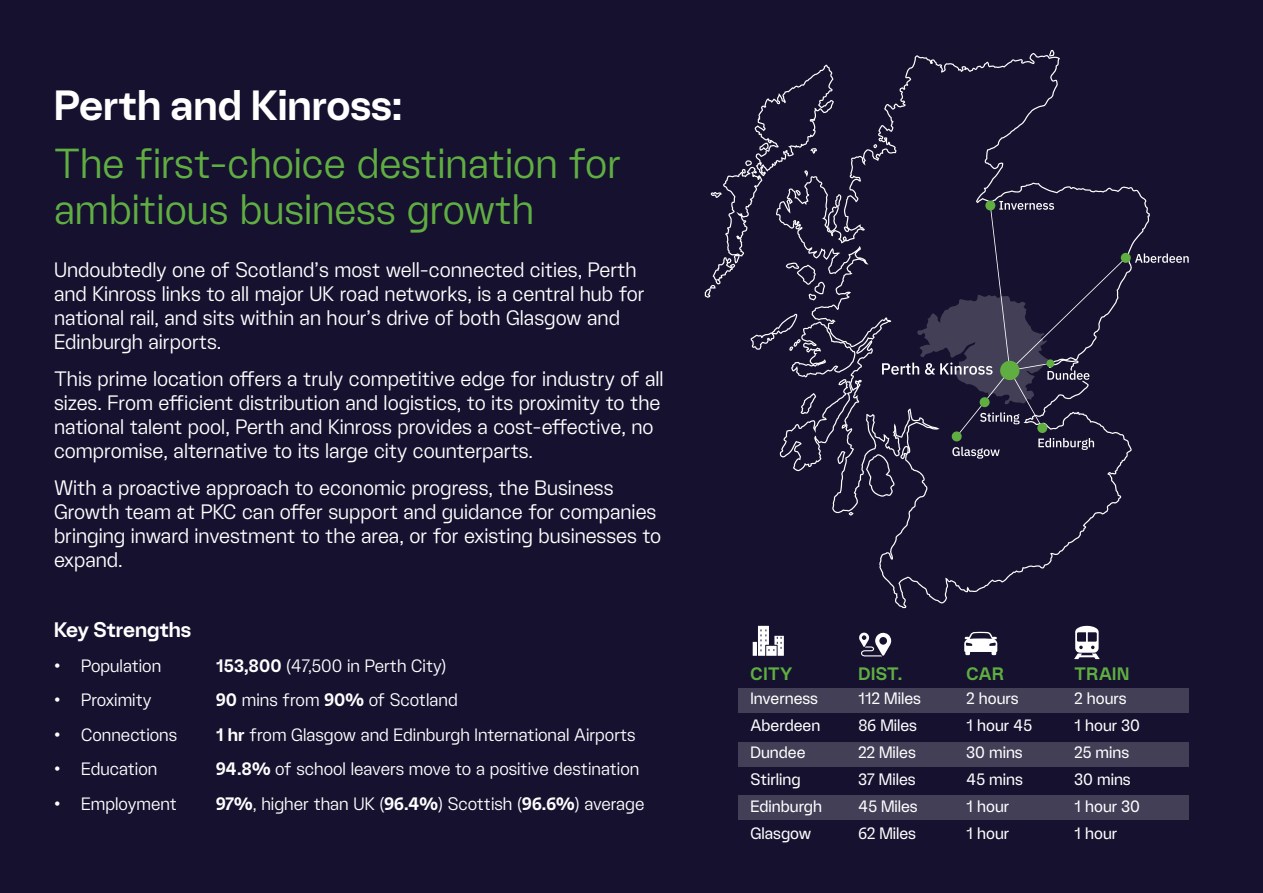
<style>
.page{position:relative;width:1263px;height:893px;background:#15112f}
.page>*{position:absolute;margin:0;border:0;box-sizing:border-box;transform-origin:0 0}
.t1{font:500 42.15px/45.6px "Wasa";color:#60ae42}
.t2{font:700 42.15px "Wasa";color:#fff}
.t3{font:500 21px/24px "Wasa";color:#fff}
.t4{font:700 21px "Wasa";color:#fff}
.t5{font:500 18px "Wasa";color:#fff}
.t6{font:700 18px "Wasa";letter-spacing:.03em;color:#60ae42}
.t7{font:600 16.5px "Wasa";color:#fff}
.s1{font-weight:700}
</style>
<div class="page">
<div style="left:738px;top:688px;width:451px;height:25px;background:#423f57"></div>
<div style="left:738px;top:795px;width:451px;height:25px;background:#423f57"></div>
<div style="left:738px;top:742px;width:451px;height:24px;background:#423f57"></div>
<svg style="left:795px;top:53px;width:355px;height:555px"></svg>
<svg style="left:1049px;top:50px;width:5px;height:7px"></svg>
<svg style="left:848px;top:512px;width:6px;height:3px"></svg>
<svg style="left:873px;top:144px;width:4px;height:4px"></svg>
<svg style="left:705px;top:65px;width:144px;height:235px"></svg>
<svg style="left:750px;top:314px;width:106px;height:157px"></svg>
<svg style="left:1135px;top:253px;width:54px;height:10px"></svg>
<div style="left:1121px;top:253px;width:10px;height:10px;background:#60ae42;border-radius:50%"></div>
<svg style="left:866px;top:201px;width:260px;height:296px"></svg>
<div style="left:985px;top:201px;width:10px;height:9px;background:#60ae42;border-radius:50%"></div>
<div style="left:1000px;top:361px;width:19px;height:19px;background:#60ae42;border-radius:50%"></div>
<svg style="left:753px;top:626px;width:31px;height:30px"></svg>
<svg style="left:859px;top:633px;width:32px;height:23px"></svg>
<svg style="left:964px;top:632px;width:33px;height:23px"></svg>
<svg style="left:1074px;top:625px;width:26px;height:34px"></svg>
<h1 class="t2" style="left:54px;top:82px;width:350px">Perth and Kinross:</h1>
<h1 class="t1" style="left:54px;top:141px;width:569px">The first-choice destination for ambitious business growth</h1>
<p class="t3" style="left:54px;top:258px;width:592px">Undoubtedly one of Scotland’s most well-connected cities, Perth and Kinross links to all major UK road networks, is a central hub for national rail, and sits within an hour’s drive of both Glasgow and Edinburgh airports.</p>
<p class="t3" style="left:54px;top:367px;width:611px">This prime location offers a truly competitive edge for industry of all sizes. From efficient distribution and logistics, to its proximity to the national talent pool, Perth and Kinross provides a cost-effective, no compromise, alternative to its large city counterparts.</p>
<p class="t3" style="left:54px;top:476px;width:609px">With a proactive approach to economic progress, the Business Growth team at PKC can offer support and guidance for companies bringing inward investment to the area, or for existing businesses to expand.</p>
<p class="t4" style="left:54px;top:618px;width:139px">Key Strengths</p>
<p class="t5" style="left:54px;top:656px;width:109px">• Population</p>
<p class="t5" style="left:216px;top:656px;width:232px"><span class="s1">153,800</span> (47,500 in Perth City)</p>
<p class="t5" style="left:54px;top:690px;width:99px">• Proximity</p>
<p class="t5" style="left:216px;top:690px;width:243px"><span class="s1">90</span> mins from <span class="s1">90%</span> of Scotland</p>
<p class="t5" style="left:54px;top:725px;width:125px">• Connections</p>
<p class="t5" style="left:216px;top:725px;width:421px"><span class="s1">1 hr</span> from Glasgow and Edinburgh International Airports</p>
<p class="t5" style="left:54px;top:759px;width:105px">• Education</p>
<p class="t5" style="left:216px;top:759px;width:425px"><span class="s1">94.8%</span> of school leavers move to a positive destination</p>
<p class="t5" style="left:54px;top:794px;width:125px">• Employment</p>
<p class="t5" style="left:216px;top:794px;width:430px"><span class="s1">97%</span>, higher than UK (<span class="s1">96.4%</span>) Scottish (<span class="s1">96.6%</span>) average</p>
<p class="t6" style="left:750px;top:664px;width:43px">CITY</p>
<p class="t6" style="left:858px;top:664px;width:45px">DIST.</p>
<p class="t6" style="left:966px;top:664px;width:39px">CAR</p>
<p class="t6" style="left:1074px;top:664px;width:56px">TRAIN</p>
<p class="t7" style="left:750px;top:689px;width:69px">Inverness</p>
<p class="t7" style="left:858px;top:689px;width:64px">112 Miles</p>
<p class="t7" style="left:966px;top:689px;width:54px">2 hours</p>
<p class="t7" style="left:1074px;top:689px;width:54px">2 hours</p>
<p class="t7" style="left:750px;top:716px;width:71px">Aberdeen</p>
<p class="t7" style="left:858px;top:716px;width:60px">86 Miles</p>
<p class="t7" style="left:966px;top:716px;width:67px">1 hour 45</p>
<p class="t7" style="left:1074px;top:716px;width:67px">1 hour 30</p>
<p class="t7" style="left:750px;top:743px;width:57px">Dundee</p>
<p class="t7" style="left:858px;top:743px;width:59px">22 Miles</p>
<p class="t7" style="left:966px;top:743px;width:58px">30 mins</p>
<p class="t7" style="left:1074px;top:743px;width:56px">25 mins</p>
<p class="t7" style="left:750px;top:770px;width:52px">Stirling</p>
<p class="t7" style="left:858px;top:770px;width:59px">37 Miles</p>
<p class="t7" style="left:966px;top:770px;width:58px">45 mins</p>
<p class="t7" style="left:1074px;top:770px;width:58px">30 mins</p>
<p class="t7" style="left:750px;top:797px;width:73px">Edinburgh</p>
<p class="t7" style="left:858px;top:797px;width:61px">45 Miles</p>
<p class="t7" style="left:966px;top:797px;width:44px">1 hour</p>
<p class="t7" style="left:1074px;top:797px;width:67px">1 hour 30</p>
<p class="t7" style="left:750px;top:824px;width:62px">Glasgow</p>
<p class="t7" style="left:858px;top:824px;width:59px">62 Miles</p>
<p class="t7" style="left:966px;top:824px;width:44px">1 hour</p>
<p class="t7" style="left:1074px;top:824px;width:44px">1 hour</p>
</div>
